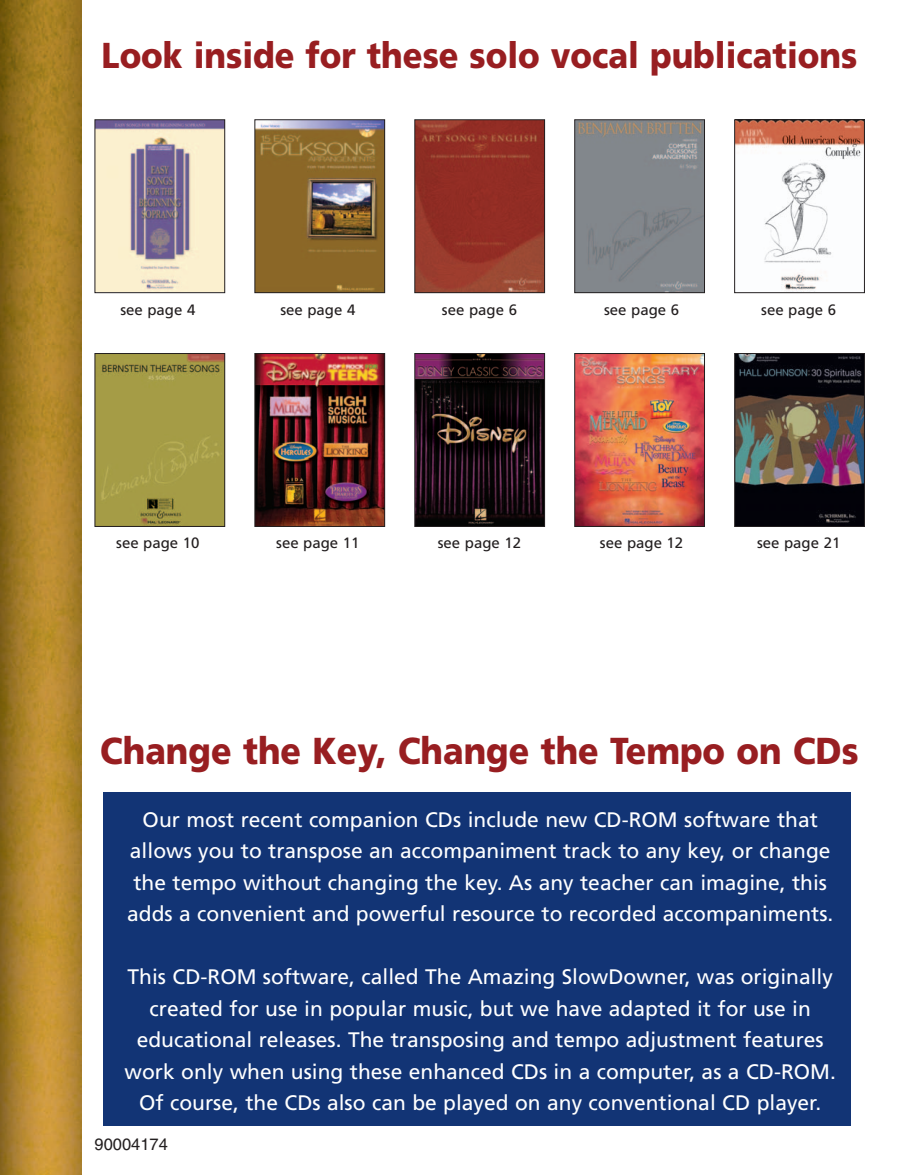
<style>
.page{position:relative;width:905px;height:1175px;background:#fff}
.page>*{position:absolute;margin:0;border:0;box-sizing:border-box;transform-origin:0 0}
.t1{font:900 37.5px "Frutiger";color:#981e21;scale:.9 1}
.t2{font:900 36px "Frutiger";color:#981e21;scale:.9 1}
.t3{font:21px/31.5px "Frutiger";color:#fff;text-align:center}
.t4{font:16.5px "Helvetica";color:#231f20}
.t5{font:15px "Frutiger";color:#231f20}
</style>
<div class="page">
<img style="left:0;top:0;width:81px;height:1174px">
<div style="left:104px;top:792px;width:746px;height:333px;background:#123475"></div>
<img style="left:96px;top:121px;width:127px;height:170px">
<div style="left:94px;top:119px;width:131px;height:174px;border:1px solid #231f20"></div>
<img style="left:256px;top:121px;width:127px;height:170px">
<div style="left:254px;top:119px;width:131px;height:174px;border:1px solid #231f20"></div>
<img style="left:416px;top:121px;width:127px;height:170px">
<div style="left:414px;top:119px;width:131px;height:174px;border:1px solid #231f20"></div>
<img style="left:576px;top:121px;width:127px;height:170px">
<div style="left:574px;top:119px;width:131px;height:174px;border:1px solid #231f20"></div>
<img style="left:736px;top:121px;width:126px;height:170px">
<div style="left:734px;top:119px;width:130px;height:174px;border:1px solid #231f20"></div>
<img style="left:96px;top:355px;width:127px;height:170px">
<div style="left:94px;top:353px;width:131px;height:174px;border:1px solid #231f20"></div>
<img style="left:256px;top:355px;width:127px;height:170px">
<div style="left:254px;top:353px;width:131px;height:174px;border:1px solid #231f20"></div>
<img style="left:416px;top:355px;width:127px;height:170px">
<div style="left:414px;top:353px;width:131px;height:174px;border:1px solid #231f20"></div>
<img style="left:576px;top:355px;width:127px;height:170px">
<div style="left:574px;top:353px;width:131px;height:174px;border:1px solid #231f20"></div>
<img style="left:736px;top:355px;width:126px;height:170px">
<div style="left:734px;top:353px;width:130px;height:174px;border:1px solid #231f20"></div>
<h2 class="t2" style="left:102px;top:40px;width:841px">Look inside for these solo vocal publications</h2>
<p class="t5" style="left:120px;top:304px;width:77px">see page 4</p>
<p class="t5" style="left:280px;top:304px;width:77px">see page 4</p>
<p class="t5" style="left:442px;top:304px;width:77px">see page 6</p>
<p class="t5" style="left:604px;top:304px;width:77px">see page 6</p>
<p class="t5" style="left:761px;top:304px;width:77px">see page 6</p>
<p class="t5" style="left:116px;top:536px;width:85px">see page 10</p>
<p class="t5" style="left:276px;top:536px;width:85px">see page 11</p>
<p class="t5" style="left:438px;top:536px;width:85px">see page 12</p>
<p class="t5" style="left:600px;top:536px;width:85px">see page 12</p>
<p class="t5" style="left:757px;top:536px;width:85px">see page 21</p>
<h1 class="t1" style="left:100px;top:736px;width:844px">Change the Key, Change the Tempo on CDs</h1>
<p class="t3" style="left:127px;top:805px;width:707px">Our most recent companion CDs include new CD-ROM software that allows you to transpose an accompaniment track to any key, or change the tempo without changing the key. As any teacher can imagine, this adds a convenient and powerful resource to recorded accompaniments.</p>
<p class="t3" style="left:125px;top:962px;width:712px">This CD-ROM software, called The Amazing SlowDowner, was originally created for use in popular music, but we have adapted it for use in educational releases. The transposing and tempo adjustment features work only when using these enhanced CDs in a computer, as a CD-ROM.<br>Of course, the CDs also can be played on any conventional CD player.</p>
<p class="t4" style="left:94px;top:1138px;width:75px">90004174</p>
</div>
